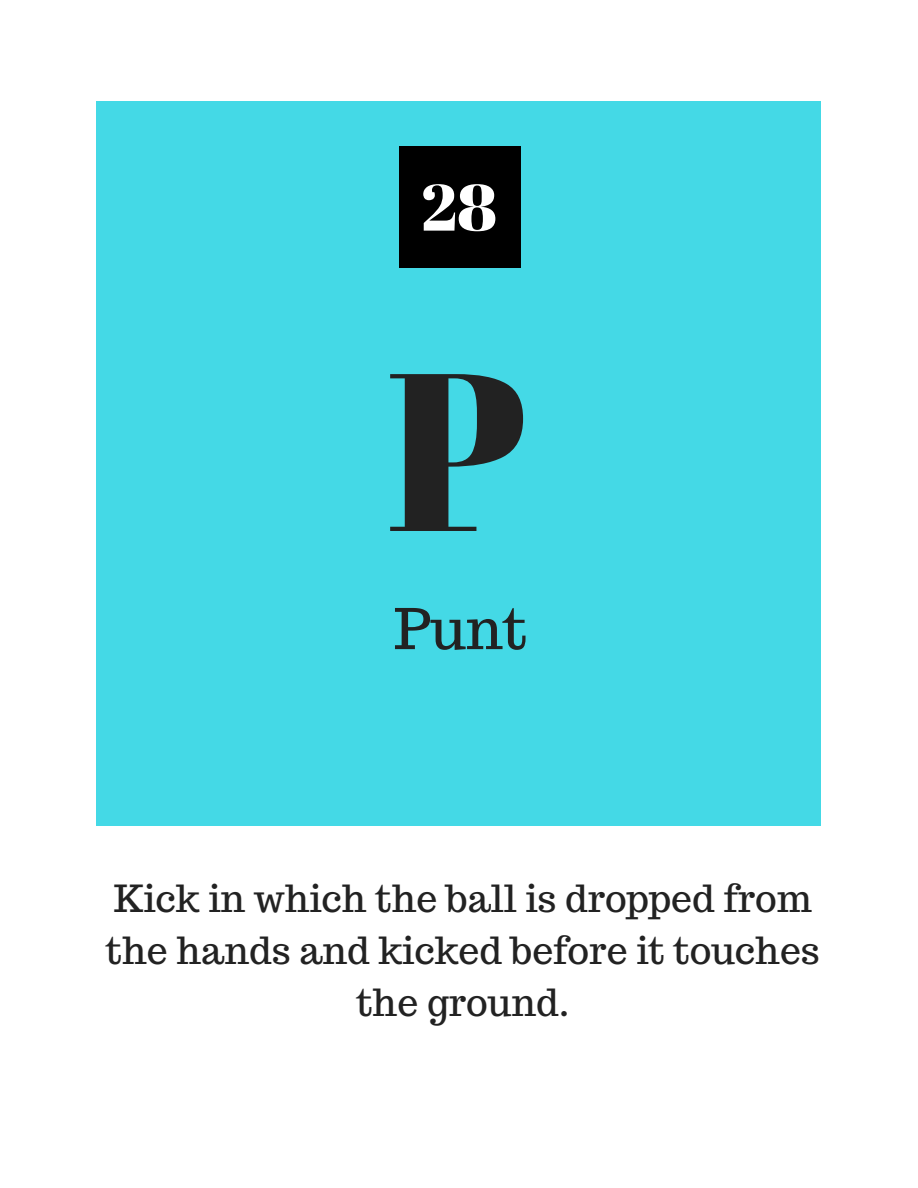
<style>
.page{position:relative;width:918px;height:1188px;background:#fff}
.page>*{position:absolute;margin:0;border:0;box-sizing:border-box;transform-origin:0 0}
.t1{font:224.1px "Abril Fatface";color:#222}
.t2{font:65.4px "Abril Fatface";color:#fff}
.t3{font:55.95px "Trocchi";color:#222}
.t4{font:37.35px/51.8px "Trocchi";color:#222;text-align:center}
</style>
<div class="page">
<div style="left:97px;top:101px;width:724px;height:725px;background:#44d9e6"></div>
<div style="left:399px;top:146px;width:122px;height:122px;background:#000"></div>
<h2 class="t2" style="left:421px;top:161px;width:78px">28</h2>
<h1 class="t1" style="left:387px;top:294px;width:144px">P</h1>
<h3 class="t3" style="left:394px;top:592px;width:135px">Punt</h3>
<p class="t4" style="left:106px;top:873px;width:715px">Kick in which the ball is dropped from the hands and kicked before it touches the ground.</p>
</div>
